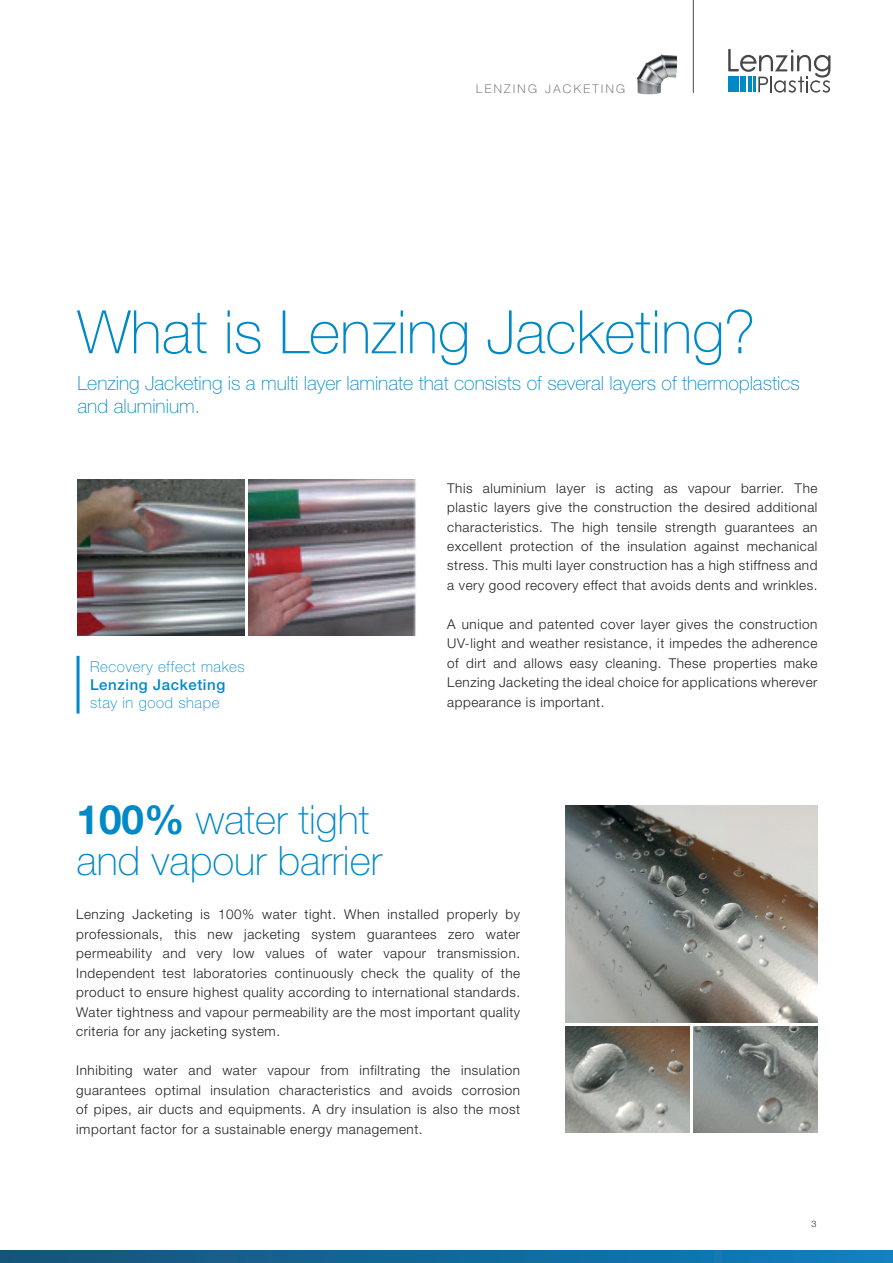
<style>
.page{position:relative;width:893px;height:1263px;background:#fff}
.page>*{position:absolute;margin:0;border:0;box-sizing:border-box;transform-origin:0 0}
.t1{font:100 60px "Helvetica Neue LT Std";color:#0089c7}
.t2{font:100 40.5px/40.5px "Helvetica Neue LT Std";color:#0089c7}
.t3{font:100 19.5px/23.4px "Helvetica Neue LT Std";color:#0089c7}
.t4{font:100 15px "Helvetica Neue LT Std";letter-spacing:.04em;color:#0089c7}
.t5{font:500 15px "Helvetica Neue LT Std";letter-spacing:.04em;color:#0089c7}
.t6{font:300 13.5px/19.5px "Helvetica Neue LT Std";letter-spacing:.04em;color:#231f20;text-align:justify}
.t7{font:100 12px "Helvetica Neue LT Std";letter-spacing:.2em;color:#4f5152}
.t8{font:300 9px "Helvetica Neue";color:#231f20}
.s1{font-weight:700}
</style>
<div class="page">
<svg style="left:0;top:1250px;width:893px;height:13px;background:#12699a"></svg>
<svg style="left:728px;top:49px;width:102px;height:44px"></svg>
<hr style="left:693px;top:0;width:1px;height:92px;background:#464748">
<img style="left:637px;top:54px;width:40px;height:40px">
<img style="left:77px;top:480px;width:167px;height:156px">
<img style="left:249px;top:480px;width:167px;height:156px">
<hr style="left:77px;top:656px;width:3px;height:57px;background:#0089c7">
<img style="left:565px;top:805px;width:252px;height:218px">
<img style="left:565px;top:1026px;width:124px;height:107px">
<img style="left:694px;top:1026px;width:123px;height:107px">
<p class="t7" style="left:476px;top:82px;width:150px">LENZING JACKETING</p>
<h1 class="t1" style="left:77px;top:298px;width:680px">What is Lenzing Jacketing?</h1>
<h3 class="t3" style="left:78px;top:371px;width:724px">Lenzing Jacketing is a multi layer laminate that consists of several layers of thermoplastics and aluminium.</h3>
<p class="t4" style="left:90px;top:658px;width:156px">Recovery effect makes</p>
<p class="t5" style="left:90px;top:676px;width:137px">Lenzing Jacketing</p>
<p class="t4" style="left:90px;top:694px;width:131px">stay in good shape</p>
<h2 class="t2" style="left:77px;top:799px;width:307px"><span class="s1">100%</span> water tight and vapour barrier</h2>
<p class="t6" style="left:447px;top:478px;width:372px">This aluminium layer is acting as vapour barrier. The plastic layers give the construction the desired additional characteristics. The high tensile strength guarantees an excellent protection of the insulation against mechanical stress. This multi layer construction has a high stiffness and a very good recovery effect that avoids dents and wrinkles.</p>
<p class="t6" style="left:447px;top:614px;width:372px">A unique and patented cover layer gives the construction UV-light and weather resistance, it impedes the adherence of dirt and allows easy cleaning. These properties make Lenzing Jacketing the ideal choice for applications wherever appearance is important.</p>
<p class="t6" style="left:76px;top:905px;width:445px">Lenzing Jacketing is 100% water tight. When installed properly by professionals, this new jacketing system guarantees zero water permeability and very low values of water vapour transmission.<br>Independent test laboratories continuously check the quality of the product to ensure highest quality according to international standards.<br>Water tightness and vapour permeability are the most important quality criteria for any jacketing system.</p>
<p class="t6" style="left:76px;top:1060px;width:445px">Inhibiting water and water vapour from infiltrating the insulation guarantees optimal insulation characteristics and avoids corrosion of pipes, air ducts and equipments. A dry insulation is also the most important factor for a sustainable energy management.</p>
<p class="t8" style="left:811px;top:1216px;width:7px">3</p>
</div>
